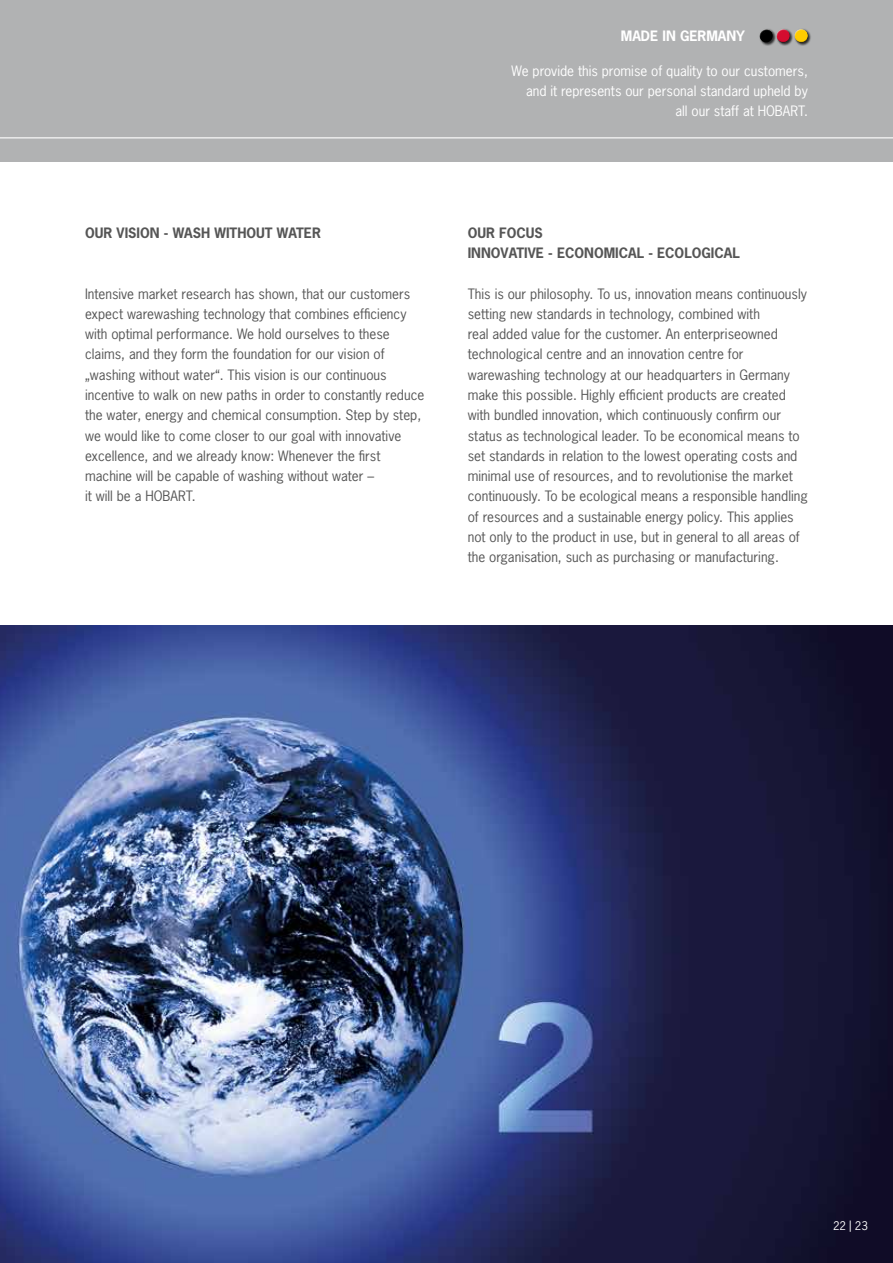
<style>
.page{position:relative;width:893px;height:1263px;background:#fff}
.page>*{position:absolute;margin:0;border:0;box-sizing:border-box;transform-origin:0 0}
.t1{font:13.5px/20.2px "News Gothic";color:#565656}
.t2{font:13.5px/20.2px "News Gothic";color:#fff;text-align:right}
.t3{font:700 13.5px/20.2px "News Gothic";color:#565656}
.t4{font:700 13.5px "News Gothic";color:#fff}
.t5{font:11.25px "News Gothic";color:#fff}
</style>
<div class="page">
<div style="left:0;top:0;width:893px;height:162px;background:#b1b2b3"></div>
<img style="left:0;top:625px;width:893px;height:638px">
<div style="left:759px;top:29px;width:17px;height:17px;background:#000;opacity:.75"></div>
<div style="left:759px;top:28px;width:15px;height:11px;background:#fff;opacity:.75"></div>
<div style="left:759px;top:31px;width:15px;height:12px;background:#000;opacity:.75"></div>
<div style="left:776px;top:29px;width:17px;height:17px;background:#000;opacity:.75"></div>
<div style="left:776px;top:28px;width:15px;height:11px;background:#fff;opacity:.75"></div>
<div style="left:776px;top:31px;width:15px;height:12px;background:#000;opacity:.75"></div>
<div style="left:794px;top:29px;width:17px;height:17px;background:#000;opacity:.75"></div>
<div style="left:794px;top:28px;width:15px;height:11px;background:#fff;opacity:.75"></div>
<div style="left:794px;top:31px;width:15px;height:12px;background:#000;opacity:.75"></div>
<hr style="left:0;top:137px;width:893px;height:1px;background:#fff">
<p class="t4" style="left:621px;top:27px;width:126px">MADE IN GERMANY</p>
<p class="t2" style="left:512px;top:61px;width:298px">We provide this promise of quality to our customers, and it represents our personal standard upheld by all our staff at HOBART.</p>
<p class="t3" style="left:85px;top:222px;width:237px">OUR VISION - WASH WITHOUT WATER</p>
<p class="t1" style="left:85px;top:283px;width:341px">Intensive market research has shown, that our customers expect warewashing technology that combines efficiency with optimal performance. We hold ourselves to these claims, and they form the foundation for our vision of „washing without water“. This vision is our continuous incentive to walk on new paths in order to constantly reduce the water, energy and chemical consumption. Step by step, we would like to come closer to our goal with innovative excellence, and we already know: Whenever the first machine will be capable of washing without water –<br>it will be a HOBART.</p>
<p class="t3" style="left:468px;top:222px;width:274px">OUR FOCUS<br>INNOVATIVE - ECONOMICAL - ECOLOGICAL</p>
<p class="t1" style="left:468px;top:283px;width:342px">This is our philosophy. To us, innovation means continuously setting new standards in technology, combined with<br>real added value for the customer. An enterpriseowned technological centre and an innovation centre for warewashing technology at our headquarters in Germany make this possible. Highly efficient products are created with bundled innovation, which continuously confirm our status as technological leader. To be economical means to set standards in relation to the lowest operating costs and minimal use of resources, and to revolutionise the market continuously. To be ecological means a responsible handling of resources and a sustainable energy policy. This applies not only to the product in use, but in general to all areas of the organisation, such as purchasing or manufacturing.</p>
<p class="t5" style="left:833px;top:1219px;width:36px">22 | 23</p>
</div>
